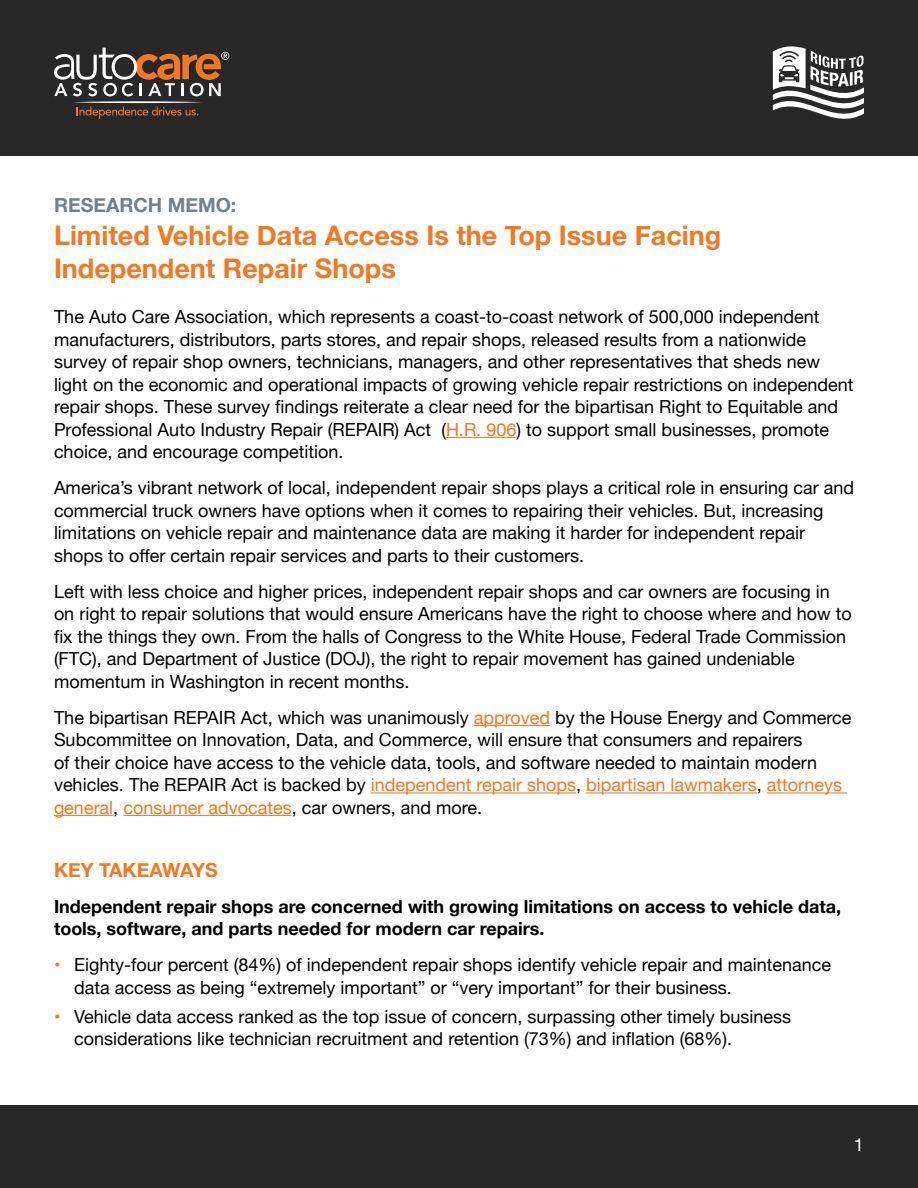
<style>
.page{position:relative;width:918px;height:1188px;background:#fff}
.page>*{position:absolute;margin:0;border:0;box-sizing:border-box;transform-origin:0 0}
.t1{font:700 27px/33px "Helvetica Neue";color:#f47721}
.t2{font:700 19.5px "Helvetica Neue";color:#72818a}
.t3{font:700 19.5px "Helvetica Neue";color:#f47721}
.t4{font:18px/22.5px "Helvetica Neue";color:#000}
.t5{font:700 18px/22.5px "Helvetica Neue";color:#000}
.t6{font:18px "Helvetica Neue";color:#fff}
.s1{color:#f47721}
</style>
<div class="page">
<div style="left:0;top:0;width:918px;height:156px;background:#292829"></div>
<svg style="left:773px;top:46px;width:91px;height:73px"></svg>
<svg style="left:54px;top:48px;width:175px;height:71px"></svg>
<hr style="left:446px;top:437px;width:70px;height:1px;background:#f47721">
<hr style="left:474px;top:725px;width:76px;height:1px;background:#f47721">
<hr style="left:371px;top:792px;width:205px;height:1px;background:#f47721">
<hr style="left:586px;top:792px;width:171px;height:1px;background:#f47721">
<hr style="left:767px;top:792px;width:80px;height:1px;background:#f47721">
<hr style="left:54px;top:815px;width:59px;height:1px;background:#f47721">
<hr style="left:123px;top:815px;width:169px;height:1px;background:#f47721">
<div style="left:0;top:1106px;width:918px;height:82px;background:#292829"></div>
<p class="t2" style="left:54px;top:190px;width:184px">RESEARCH MEMO:</p>
<h1 class="t1" style="left:54px;top:220px;width:669px">Limited Vehicle Data Access Is the Top Issue Facing<br>Independent Repair Shops</h1>
<p class="t4" style="left:54px;top:307px;width:801px">The Auto Care Association, which represents a coast-to-coast network of 500,000 independent manufacturers, distributors, parts stores, and repair shops, released results from a nationwide survey of repair shop owners, technicians, managers, and other representatives that sheds new light on the economic and operational impacts of growing vehicle repair restrictions on independent repair shops. These survey findings reiterate a clear need for the bipartisan Right to Equitable and Professional Auto Industry Repair (REPAIR) Act (<span class="s1">H.R. 906</span>) to support small businesses, promote choice, and encourage competition.</p>
<p class="t4" style="left:54px;top:478px;width:802px">America’s vibrant network of local, independent repair shops plays a critical role in ensuring car and commercial truck owners have options when it comes to repairing their vehicles. But, increasing limitations on vehicle repair and maintenance data are making it harder for independent repair shops to offer certain repair services and parts to their customers.</p>
<p class="t4" style="left:54px;top:581px;width:799px">Left with less choice and higher prices, independent repair shops and car owners are focusing in on right to repair solutions that would ensure Americans have the right to choose where and how to fix the things they own. From the halls of Congress to the White House, Federal Trade Commission (FTC), and Department of Justice (DOJ), the right to repair movement has gained undeniable momentum in Washington in recent months.</p>
<p class="t4" style="left:54px;top:707px;width:799px">The bipartisan REPAIR Act, which was unanimously <span class="s1">approved</span> by the House Energy and Commerce Subcommittee on Innovation, Data, and Commerce, will ensure that consumers and repairers<br>of their choice have access to the vehicle data, tools, and software needed to maintain modern vehicles. The REPAIR Act is backed by <span class="s1">independent repair shops</span>, <span class="s1">bipartisan lawmakers</span>, <span class="s1">attorneys general</span>, <span class="s1">consumer advocates</span>, car owners, and more.</p>
<p class="t3" style="left:54px;top:854px;width:165px">KEY TAKEAWAYS</p>
<p class="t5" style="left:54px;top:896px;width:789px">Independent repair shops are concerned with growing limitations on access to vehicle data, tools, software, and parts needed for modern car repairs.</p>
<p class="t4" style="left:74px;top:955px;width:758px;text-indent:-20px"><span class="s1">•</span> Eighty-four percent (84%) of independent repair shops identify vehicle repair and maintenance data access as being “extremely important” or “very important” for their business.</p>
<p class="t4" style="left:74px;top:1006px;width:718px;text-indent:-20px"><span class="s1">•</span> Vehicle data access ranked as the top issue of concern, surpassing other timely business considerations like technician recruitment and retention (73%) and inflation (68%).</p>
<p class="t6" style="left:854px;top:1132px;width:12px">1</p>
</div>
